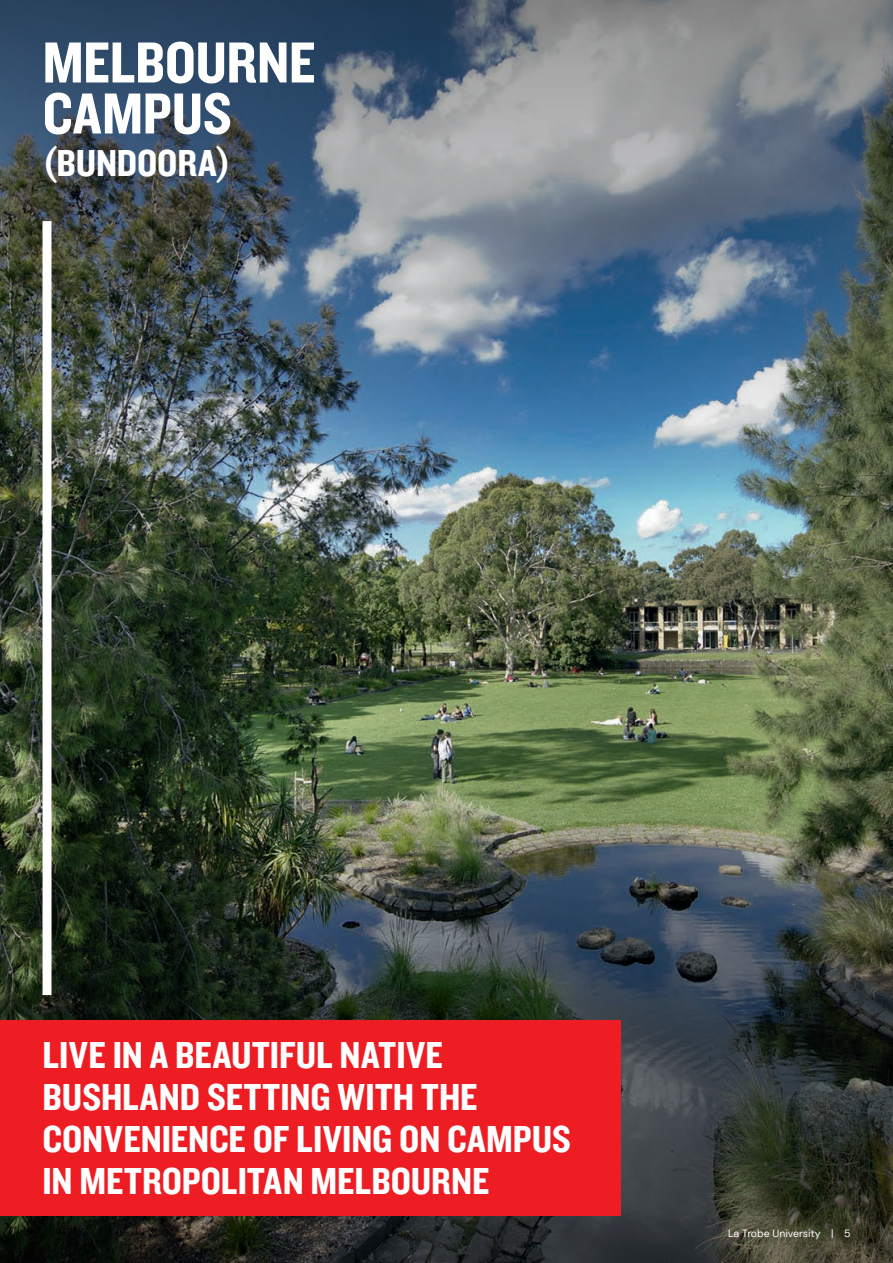
<style>
.page{position:relative;width:893px;height:1263px;background:#fff}
.page>*{position:absolute;margin:0;border:0;box-sizing:border-box;transform-origin:0 0}
.Title_Heading_1{font:60px/51px "Knockout 50 Welterweight";letter-spacing:-.005em;color:#fff}
.Title_Heading_1-2{font:39px/42px "Knockout 50 Welterweight";color:#fff}
.Header___Page_number{font:10.5px "DM Sans";color:#fff}
</style>
<div class="page">
<img style="left:0;top:497px;width:893px;height:268px">
<img style="left:0;top:765px;width:893px;height:498px">
<img style="left:0;top:0;width:893px;height:497px">
<div style="left:43px;top:221px;width:9px;height:774px;background:#fff"></div>
<div style="left:0;top:1020px;width:621px;height:196px;background:#ee1d23"></div>
<p class="Title_Heading_1" style="left:43px;top:35px;width:275px">MELBOURNE<br>CAMPUS</p>
<p class="Title_Heading_1-2" style="left:43px;top:140px;width:190px">(BUNDOORA)</p>
<p class="Title_Heading_1-2" style="left:43px;top:1032px;width:530px">LIVE IN A BEAUTIFUL NATIVE<br>BUSHLAND SETTING WITH THE<br>CONVENIENCE OF LIVING ON CAMPUS<br>IN METROPOLITAN MELBOURNE</p>
<p class="Header___Page_number" style="left:728px;top:1227px;width:124px">La Trobe University | 5</p>
</div>
